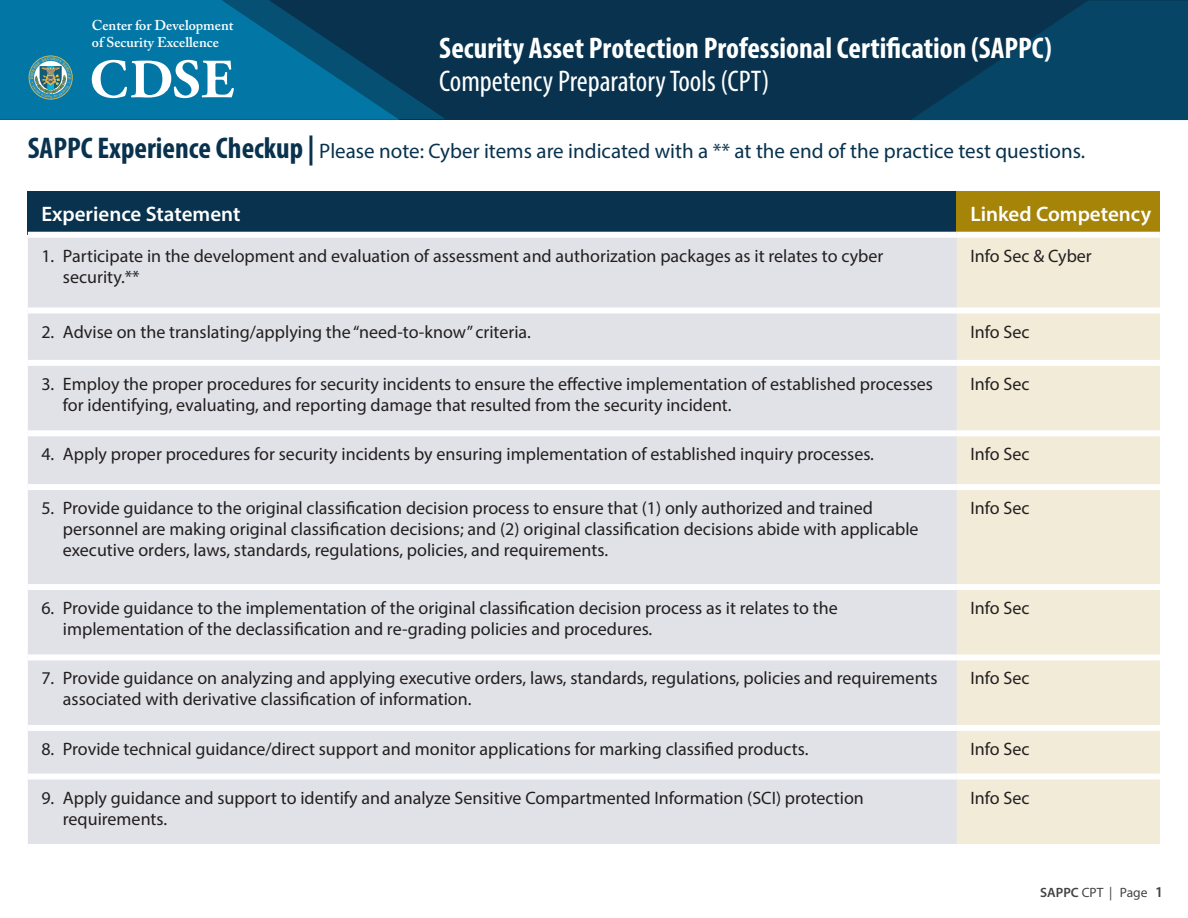
<style>
.page{position:relative;width:1188px;height:918px;background:#fff}
.page>*{position:absolute;margin:0;border:0;box-sizing:border-box;transform-origin:0 0}
.t1{font:700 condensed 30px "Myriad Pro";color:#fff}
.t2{font:condensed 30px "Myriad Pro";color:#fff}
.t3{font:21px "Myriad Pro";color:#08324d}
.Body_text{font:600 21px "Myriad Pro";color:#fff}
.Body_text-2{font:18px/21px "Myriad Pro";color:#231f20}
.Body_text-3{font:600 15px "Myriad Pro";color:#444141}
.t4{font:600 14.1px/17px "Adobe Caslon Pro";color:#fff}
.Body_text-4{font:600 13.5px "Myriad Pro";color:#444141}
.Body_text-5{font:13.5px "Myriad Pro";color:#444141}
.s1{font-weight:700;font-stretch:condensed;font-size:30px}
.s2{font-weight:400}
</style>
<div class="page">
<div style="left:0;top:0;width:1188px;height:119px;background:#08324d"></div>
<svg style="left:910px;top:0;width:278px;height:120px"></svg>
<svg style="left:399px;top:88px;width:46px;height:31px"></svg>
<svg style="left:0;top:0;width:399px;height:120px;fill:#0277a5"></svg>
<svg style="left:29px;top:55px;width:44px;height:45px"></svg>
<svg style="left:92px;top:60px;width:142px;height:38px"></svg>
<div style="left:28px;top:192px;width:929px;height:43px;background:#08324d"></div>
<div style="left:957px;top:192px;width:203px;height:43px;background:#a58408"></div>
<div style="left:28px;top:238px;width:929px;height:606px;background:#e1e2e8"></div>
<div style="left:957px;top:238px;width:203px;height:606px;background:#f2ebd8"></div>
<div style="left:28px;top:232px;width:929px;height:6px;background:#fff"></div>
<div style="left:957px;top:232px;width:203px;height:6px;background:#fff"></div>
<div style="left:28px;top:308px;width:929px;height:6px;background:#fff"></div>
<div style="left:957px;top:308px;width:203px;height:6px;background:#fff"></div>
<div style="left:28px;top:360px;width:929px;height:6px;background:#fff"></div>
<div style="left:957px;top:360px;width:203px;height:6px;background:#fff"></div>
<div style="left:28px;top:430px;width:929px;height:6px;background:#fff"></div>
<div style="left:957px;top:430px;width:203px;height:6px;background:#fff"></div>
<div style="left:28px;top:484px;width:929px;height:6px;background:#fff"></div>
<div style="left:957px;top:484px;width:203px;height:6px;background:#fff"></div>
<div style="left:28px;top:584px;width:929px;height:6px;background:#fff"></div>
<div style="left:957px;top:584px;width:203px;height:6px;background:#fff"></div>
<div style="left:28px;top:654px;width:929px;height:6px;background:#fff"></div>
<div style="left:957px;top:654px;width:203px;height:6px;background:#fff"></div>
<div style="left:28px;top:725px;width:929px;height:6px;background:#fff"></div>
<div style="left:957px;top:725px;width:203px;height:6px;background:#fff"></div>
<div style="left:28px;top:774px;width:929px;height:6px;background:#fff"></div>
<div style="left:957px;top:774px;width:203px;height:6px;background:#fff"></div>
<svg style="left:30px;top:56px;width:42px;height:43px"></svg>
<p class="t4" style="left:92px;top:17px;width:143px">Center for Development of Security Excellence</p>
<h1 class="t1" style="left:439px;top:30px;width:614px">Security Asset Protection Professional Certification (SAPPC)</h1>
<h1 class="t2" style="left:439px;top:63px;width:332px">Competency Preparatory Tools (CPT)</h1>
<p class="t3" style="left:28px;top:138px;width:1059px"><span class="s1">SAPPC Experience Checkup |</span> Please note: Cyber items are indicated with a ** at the end of the practice test questions.</p>
<p class="Body_text" style="left:41px;top:200px;width:201px">Experience Statement</p>
<p class="Body_text" style="left:970px;top:200px;width:182px">Linked Competency</p>
<p class="Body_text-2" style="left:63px;top:245px;width:822px;text-indent:-22px">1. Participate in the development and evaluation of assessment and authorization packages as it relates to cyber security.**</p>
<p class="Body_text-2" style="left:970px;top:245px;width:123px">Info Sec &amp; Cyber</p>
<p class="Body_text-2" style="left:41px;top:321px;width:491px">2. Advise on the translating/applying the “need-to-know” criteria.</p>
<p class="Body_text-2" style="left:970px;top:321px;width:61px">Info Sec</p>
<p class="Body_text-2" style="left:63px;top:373px;width:872px;text-indent:-22px">3. Employ the proper procedures for security incidents to ensure the effective implementation of established processes for identifying, evaluating, and reporting damage that resulted from the security incident.</p>
<p class="Body_text-2" style="left:970px;top:373px;width:61px">Info Sec</p>
<p class="Body_text-2" style="left:41px;top:444px;width:834px">4. Apply proper procedures for security incidents by ensuring implementation of established inquiry processes.</p>
<p class="Body_text-2" style="left:970px;top:444px;width:61px">Info Sec</p>
<p class="Body_text-2" style="left:63px;top:497px;width:857px;text-indent:-22px">5. Provide guidance to the original classification decision process to ensure that (1) only authorized and trained personnel are making original classification decisions; and (2) original classification decisions abide with applicable executive orders, laws, standards, regulations, policies, and requirements.</p>
<p class="Body_text-2" style="left:970px;top:497px;width:61px">Info Sec</p>
<p class="Body_text-2" style="left:63px;top:597px;width:776px;text-indent:-22px">6. Provide guidance to the implementation of the original classification decision process as it relates to the implementation of the declassification and re-grading policies and procedures.</p>
<p class="Body_text-2" style="left:970px;top:597px;width:61px">Info Sec</p>
<p class="Body_text-2" style="left:63px;top:668px;width:876px;text-indent:-22px">7. Provide guidance on analyzing and applying executive orders, laws, standards, regulations, policies and requirements associated with derivative classification of information.</p>
<p class="Body_text-2" style="left:970px;top:668px;width:61px">Info Sec</p>
<p class="Body_text-2" style="left:41px;top:738px;width:769px">8. Provide technical guidance/direct support and monitor applications for marking classified products.</p>
<p class="Body_text-2" style="left:970px;top:738px;width:61px">Info Sec</p>
<p class="Body_text-2" style="left:63px;top:787px;width:803px;text-indent:-22px">9. Apply guidance and support to identify and analyze Sensitive Compartmented Information (SCI) protection requirements.</p>
<p class="Body_text-2" style="left:970px;top:787px;width:61px">Info Sec</p>
<p class="Body_text-4" style="left:1040px;top:884px;width:74px">SAPPC <span class="s2">CPT |</span></p>
<p class="Body_text-5" style="left:1120px;top:884px;width:29px">Page</p>
<p class="Body_text-3" style="left:1155px;top:883px;width:10px">1</p>
</div>
